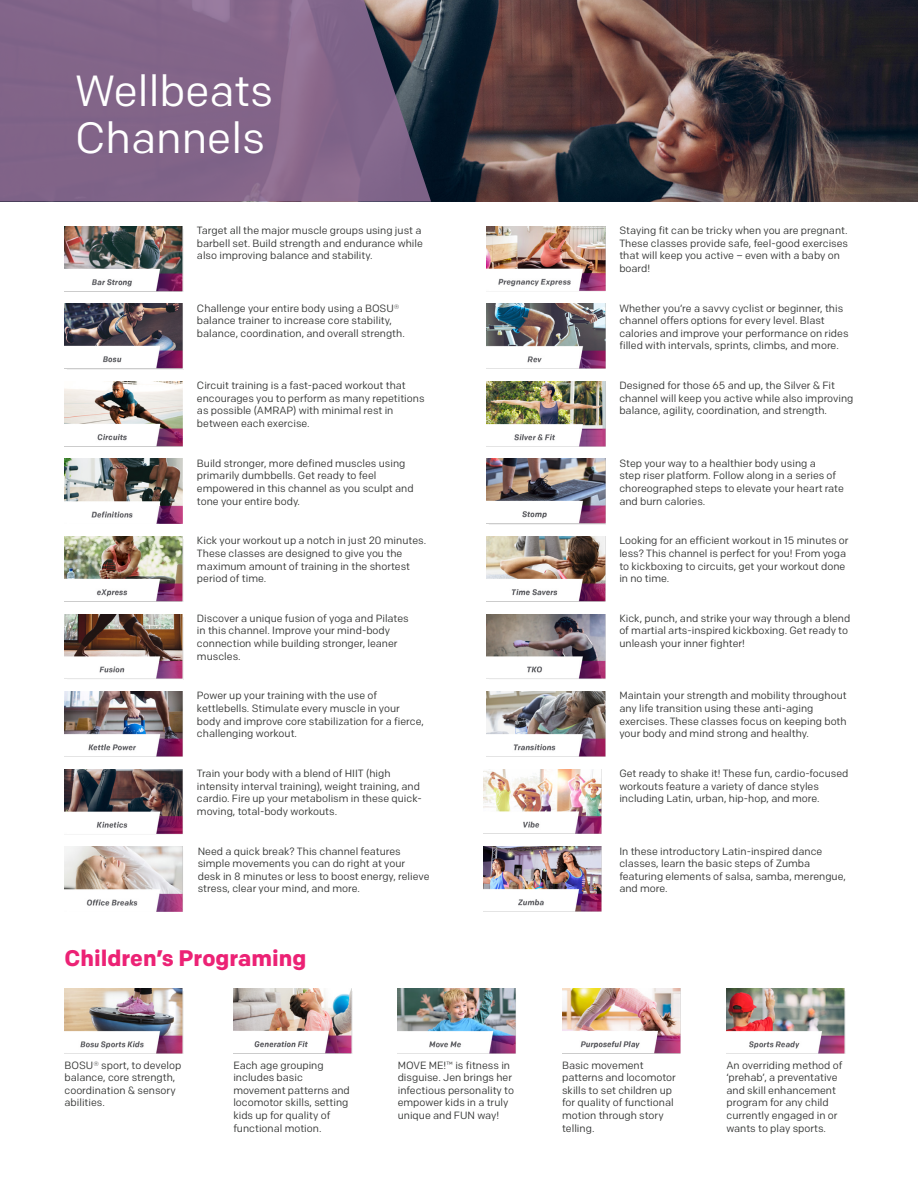
<style>
.page{position:relative;width:918px;height:1188px;background:#fff}
.page>*{position:absolute;margin:0;border:0;box-sizing:border-box;transform-origin:0 0}
.t1{font:43.5px "Colfax";color:#fff}
.t2{font:700 22.5px "Colfax";color:#ec2275}
.t3{font:10.5px/12.6px "Colfax";color:#323332}
</style>
<div class="page">
<img style="left:431px;top:0;width:487px;height:202px">
<svg style="left:0;top:0;width:431px;height:202px;fill:#826489"></svg>
<img style="left:233px;top:989px;width:119px;height:65px">
<img style="left:398px;top:989px;width:118px;height:65px">
<img style="left:562px;top:989px;width:119px;height:65px">
<img style="left:726px;top:989px;width:119px;height:65px">
<img style="left:64px;top:226px;width:119px;height:65px">
<img style="left:487px;top:226px;width:119px;height:65px">
<img style="left:64px;top:304px;width:119px;height:65px">
<img style="left:487px;top:304px;width:119px;height:65px">
<img style="left:64px;top:381px;width:119px;height:66px">
<img style="left:487px;top:381px;width:119px;height:65px">
<img style="left:64px;top:459px;width:119px;height:65px">
<img style="left:487px;top:459px;width:119px;height:65px">
<img style="left:64px;top:536px;width:119px;height:66px">
<img style="left:487px;top:536px;width:119px;height:66px">
<img style="left:64px;top:614px;width:119px;height:65px">
<img style="left:487px;top:614px;width:119px;height:65px">
<img style="left:64px;top:692px;width:119px;height:65px">
<img style="left:487px;top:692px;width:119px;height:65px">
<img style="left:483px;top:769px;width:119px;height:65px">
<img style="left:64px;top:769px;width:119px;height:65px">
<img style="left:64px;top:847px;width:119px;height:65px">
<img style="left:483px;top:847px;width:119px;height:65px">
<img style="left:64px;top:989px;width:119px;height:65px">
<p class="t1" style="left:75px;top:65px;width:200px">Wellbeats</p>
<p class="t1" style="left:75px;top:111px;width:192px">Channels</p>
<p class="t3" style="left:197px;top:224px;width:227px">Target all the major muscle groups using just a barbell set. Build strength and endurance while also improving balance and stability.</p>
<p class="t3" style="left:619px;top:224px;width:230px">Staying fit can be tricky when you are pregnant.<br>These classes provide safe, feel-good exercises that will keep you active – even with a baby on board!</p>
<p class="t3" style="left:197px;top:302px;width:209px">Challenge your entire body using a BOSU® balance trainer to increase core stability, balance, coordination, and overall strength.</p>
<p class="t3" style="left:619px;top:302px;width:231px">Whether you’re a savvy cyclist or beginner, this channel offers options for every level. Blast calories and improve your performance on rides filled with intervals, sprints, climbs, and more.</p>
<p class="t3" style="left:197px;top:379px;width:229px">Circuit training is a fast-paced workout that encourages you to perform as many repetitions as possible (AMRAP) with minimal rest in between each exercise.</p>
<p class="t3" style="left:619px;top:379px;width:236px">Designed for those 65 and up, the Silver &amp; Fit channel will keep you active while also improving balance, agility, coordination, and strength.</p>
<p class="t3" style="left:197px;top:457px;width:218px">Build stronger, more defined muscles using primarily dumbbells. Get ready to feel empowered in this channel as you sculpt and tone your entire body.</p>
<p class="t3" style="left:619px;top:457px;width:226px">Step your way to a healthier body using a<br>step riser platform. Follow along in a series of choreographed steps to elevate your heart rate and burn calories.</p>
<p class="t3" style="left:197px;top:534px;width:231px">Kick your workout up a notch in just 20 minutes.<br>These classes are designed to give you the maximum amount of training in the shortest period of time.</p>
<p class="t3" style="left:619px;top:534px;width:231px">Looking for an efficient workout in 15 minutes or less? This channel is perfect for you! From yoga to kickboxing to circuits, get your workout done in no time.</p>
<p class="t3" style="left:197px;top:612px;width:213px">Discover a unique fusion of yoga and Pilates in this channel. Improve your mind-body connection while building stronger, leaner muscles.</p>
<p class="t3" style="left:619px;top:612px;width:232px">Kick, punch, and strike your way through a blend of martial arts-inspired kickboxing. Get ready to unleash your inner fighter!</p>
<p class="t3" style="left:197px;top:689px;width:229px">Power up your training with the use of kettlebells. Stimulate every muscle in your body and improve core stabilization for a fierce, challenging workout.</p>
<p class="t3" style="left:619px;top:689px;width:229px">Maintain your strength and mobility throughout any life transition using these anti-aging exercises. These classes focus on keeping both your body and mind strong and healthy.</p>
<p class="t3" style="left:197px;top:767px;width:226px">Train your body with a blend of HIIT (high intensity interval training), weight training, and cardio. Fire up your metabolism in these quick&shy;moving, total-body workouts.</p>
<p class="t3" style="left:619px;top:767px;width:231px">Get ready to shake it! These fun, cardio-focused workouts feature a variety of dance styles including Latin, urban, hip-hop, and more.</p>
<p class="t3" style="left:198px;top:845px;width:233px">Need a quick break? This channel features simple movements you can do right at your desk in 8 minutes or less to boost energy, relieve stress, clear your mind, and more.</p>
<p class="t3" style="left:619px;top:845px;width:228px">In these introductory Latin-inspired dance classes, learn the basic steps of Zumba featuring elements of salsa, samba, merengue, and more.</p>
<p class="t2" style="left:64px;top:944px;width:243px">Children’s Programing</p>
<p class="t3" style="left:64px;top:1059px;width:118px">BOSU® sport, to develop balance, core strength, coordination &amp; sensory abilities.</p>
<p class="t3" style="left:726px;top:1059px;width:117px">An overriding method of ‘prehab’, a preventative and skill enhancement program for any child currently engaged in or wants to play sports.</p>
<p class="t3" style="left:233px;top:1059px;width:118px">Each age grouping includes basic movement patterns and locomotor skills, setting kids up for quality of functional motion.</p>
<p class="t3" style="left:562px;top:1059px;width:115px">Basic movement patterns and locomotor skills to set children up for quality of functional motion through story telling.</p>
<p class="t3" style="left:398px;top:1059px;width:118px">MOVE ME!™ is fitness in disguise. Jen brings her infectious personality to empower kids in a truly unique and FUN way!</p>
</div>
